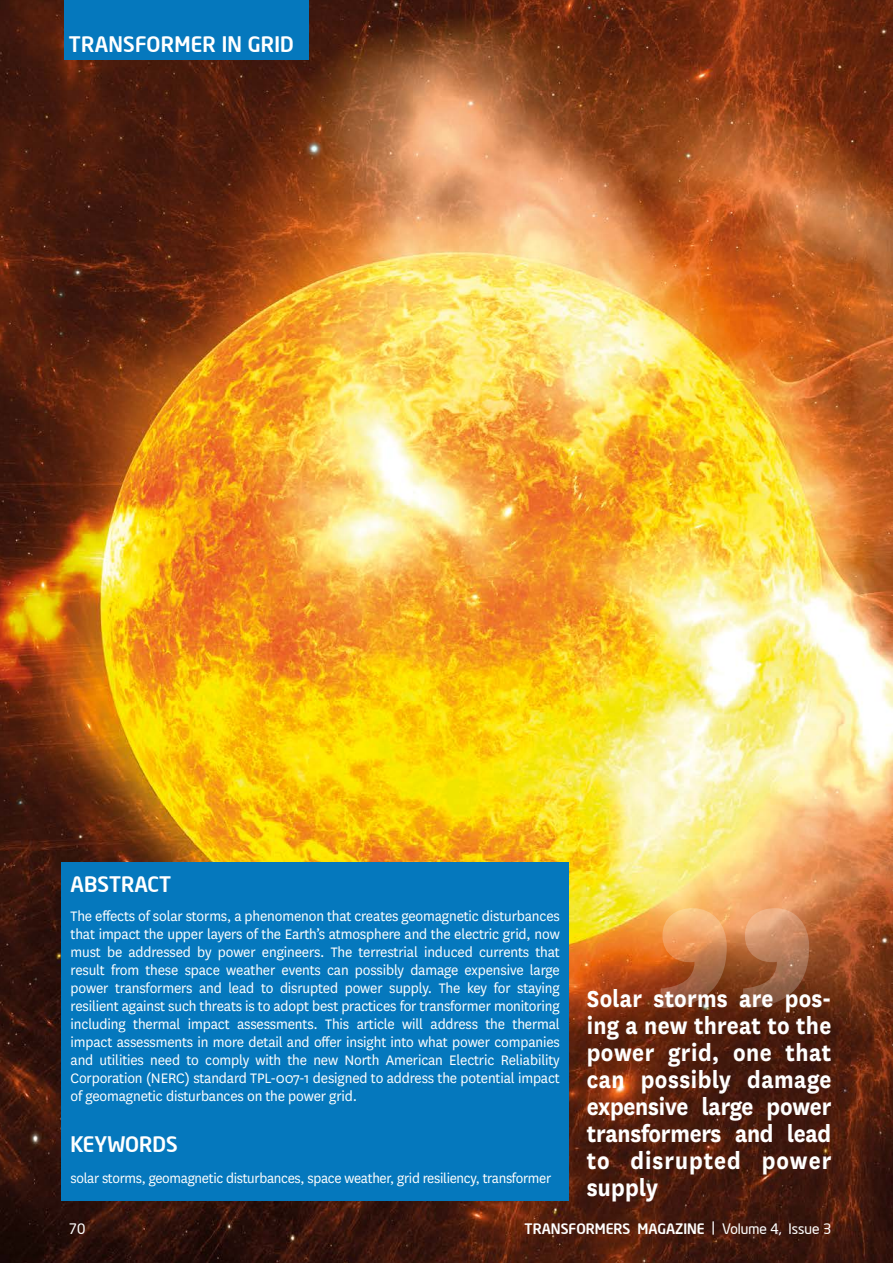
<style>
.page{position:relative;width:893px;height:1263px;background:#fff}
.page>*{position:absolute;margin:0;border:0;box-sizing:border-box;transform-origin:0 0}
.t1{font:700 27px/27px "National";letter-spacing:-.01em;color:#fff;text-align:justify;scale:.91 1}
.t2{font:500 21px "Neo Sans Intel";color:#fff}
.t3{font:16.05px/18px "National";letter-spacing:-.01em;color:#fff;text-align:justify;scale:.96 1}
.t4{font:15.75px "National";letter-spacing:-.02em;color:#fff;scale:.96 1}
.t5{font:500 14.25px "Neo Sans Intel";color:#fff}
.t6{font:14.25px "Neo Sans Intel";color:#fff}
.s1{font-weight:400}
</style>
<div class="page">
<img style="left:0;top:0;width:893px;height:1263px">
<div style="left:62px;top:862px;width:507px;height:338px;background:#0578bd"></div>
<svg style="left:661px;top:908px;width:148px;height:100px;background:#b7744a"></svg>
<div style="left:64px;top:0;width:244px;height:60px;background:#0578bd"></div>
<h2 class="t2" style="left:69px;top:31px;width:226px">TRANSFORMER IN GRID</h2>
<h2 class="t2" style="left:71px;top:871px;width:102px">ABSTRACT</h2>
<p class="t3" style="left:71px;top:906px;width:511px">The effects of solar storms, a phenomenon that creates geomagnetic disturbances that impact the upper layers of the Earth’s atmosphere and the electric grid, now must be addressed by power engineers. The terrestrial induced currents that result from these space weather events can possibly damage expensive large power transformers and lead to disrupted power supply. The key for staying resilient against such threats is to adopt best practices for transformer monitoring including thermal impact assessments. This article will address the thermal impact assessments in more detail and offer insight into what power companies and utilities need to comply with the new North American Electric Reliability Corporation (NERC) standard TPL-007-1 designed to address the potential impact of geomagnetic disturbances on the power grid.</p>
<h2 class="t2" style="left:71px;top:1131px;width:109px">KEYWORDS</h2>
<p class="t4" style="left:71px;top:1168px;width:502px">solar storms, geomagnetic disturbances, space weather, grid resiliency, transformer</p>
<h1 class="t1" style="left:587px;top:983px;width:270px">Solar storms are pos&shy;ing a new threat to the power grid, one that can possibly damage expensive large power transformers and lead to disrupted power supply</h1>
<p class="t6" style="left:69px;top:1220px;width:18px">70</p>
<p class="t5" style="left:525px;top:1220px;width:308px">TRANSFORMERS MAGAZINE <span class="s1">| Volume</span> <span class="s1">4, I</span><span class="s1">ssue</span> <span class="s1">3</span></p>
</div>
